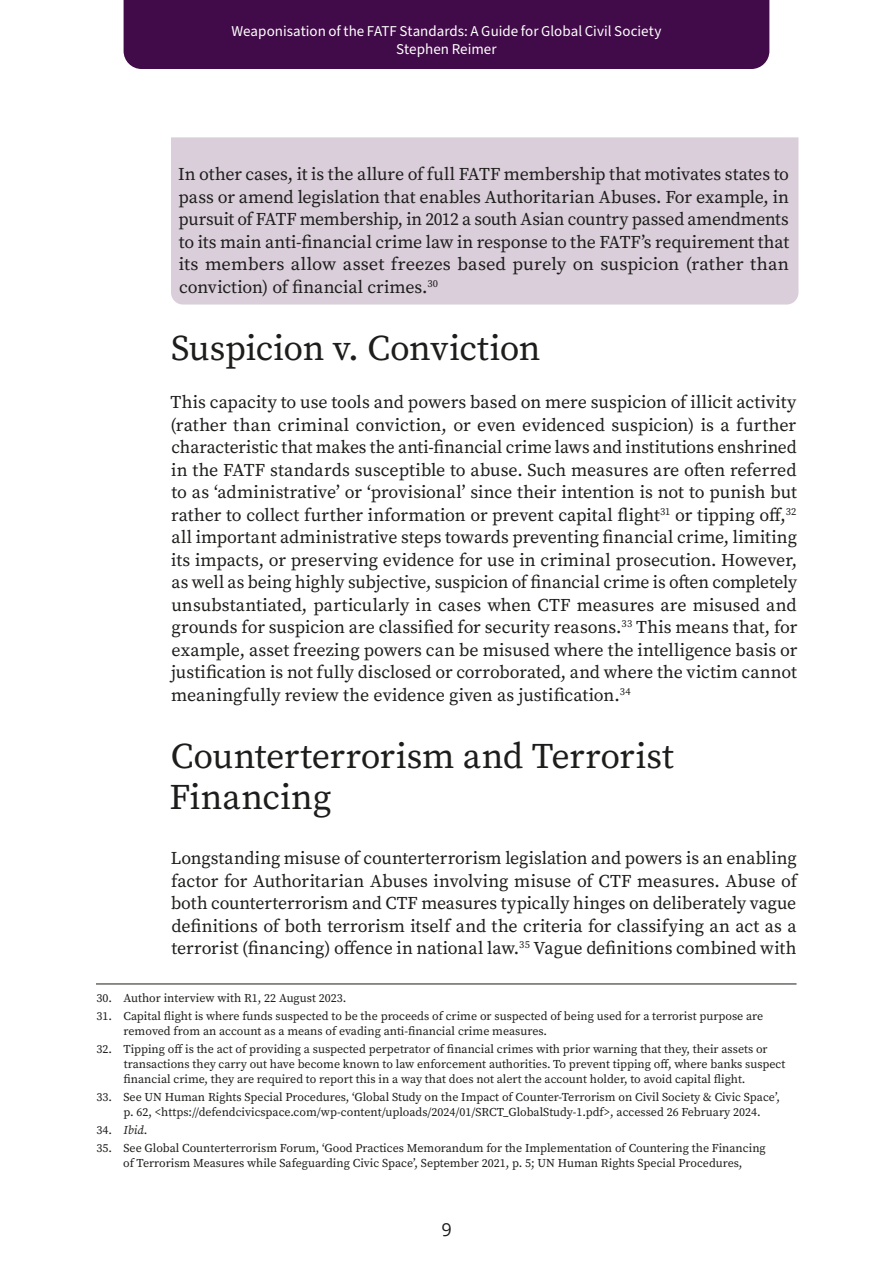
<style>
.page{position:relative;width:893px;height:1263px;background:#fff}
.page>*{position:absolute;margin:0;border:0;box-sizing:border-box;transform-origin:0 0}
.Heading_1{font:36px/40.5px "Source Serif Variable";letter-spacing:-.01em;color:#1d1d1b}
.Shaded_Text_Box_End{font:18px/22.5px "Source Serif Variable";letter-spacing:-.005em;color:#1d1d1b;text-align:justify}
.t1{font:18px "Open Sans";color:#1d1d1b}
.t2{font:15px/18px "Source Sans Pro";color:#fff;text-align:center}
.Footnote_Text{font:12px/15px "Source Serif Variable";color:#1d1d1b}
.s1{font-style:italic}
</style>
<div class="page">
<div style="left:124px;top:0;width:645px;height:69px;background:#410a48"></div>
<div style="left:171px;top:137px;width:627px;height:168px;background:#d9ceda"></div>
<hr style="left:96px;top:984px;width:701px;height:1px;background:#1d1d1b">
<p class="t2" style="left:232px;top:23px;width:431px">Weaponisation of the FATF Standards: A Guide for Global Civil Society<br>Stephen Reimer</p>
<p class="Shaded_Text_Box_End" style="left:178px;top:163px;width:613px">In other cases, it is the allure of full FATF membership that motivates states to pass or amend legislation that enables Authoritarian Abuses. For example, in pursuit of FATF membership, in 2012 a south Asian country passed amendments to its main anti-financial crime law in response to the FATF’s requirement that its members allow asset freezes based purely on suspicion (rather than conviction) of financial crimes.<sup>30</sup></p>
<p class="Heading_1" style="left:171px;top:328px;width:371px">Suspicion v. Conviction</p>
<p class="Shaded_Text_Box_End" style="left:170px;top:391px;width:629px">This capacity to use tools and powers based on mere suspicion of illicit activity (rather than criminal conviction, or even evidenced suspicion) is a further characteristic that makes the anti-financial crime laws and institutions enshrined in the FATF standards susceptible to abuse. Such measures are often referred to as ‘administrative’ or ‘provisional’ since their intention is not to punish but rather to collect further information or prevent capital flight<sup>31</sup> or tipping off,<sup>32 </sup>all important administrative steps towards preventing financial crime, limiting its impacts, or preserving evidence for use in criminal prosecution. However, as well as being highly subjective, suspicion of financial crime is often completely unsubstantiated, particularly in cases when CTF measures are misused and grounds for suspicion are classified for security reasons.<sup>33</sup> This means that, for example, asset freezing powers can be misused where the intelligence basis or justification is not fully disclosed or corroborated, and where the victim cannot meaningfully review the evidence given as justification.<sup>34</sup></p>
<p class="Heading_1" style="left:169px;top:736px;width:506px">Counterterrorism and Terrorist<br>Financing</p>
<p class="Shaded_Text_Box_End" style="left:171px;top:847px;width:628px">Longstanding misuse of counterterrorism legislation and powers is an enabling factor for Authoritarian Abuses involving misuse of CTF measures. Abuse of both counterterrorism and CTF measures typically hinges on deliberately vague definitions of both terrorism itself and the criteria for classifying an act as a terrorist (financing) offence in national law.<sup>35</sup> Vague definitions combined with</p>
<p class="Footnote_Text" style="left:96px;top:990px;width:251px">30. Author interview with R1, 22 August 2023.</p>
<p class="Footnote_Text" style="left:124px;top:1008px;width:641px;text-indent:-27px">31. Capital flight is where funds suspected to be the proceeds of crime or suspected of being used for a terrorist purpose are removed from an account as a means of evading anti-financial crime measures.</p>
<p class="Footnote_Text" style="left:124px;top:1041px;width:663px;text-indent:-27px">32. Tipping off is the act of providing a suspected perpetrator of financial crimes with prior warning that they, their assets or transactions they carry out have become known to law enforcement authorities. To prevent tipping off, where banks suspect financial crime, they are required to report this in a way that does not alert the account holder, to avoid capital flight.</p>
<p class="Footnote_Text" style="left:123px;top:1089px;width:658px;text-indent:-27px">33. See UN Human Rights Special Procedures, ‘Global Study on the Impact of Counter-Terrorism on Civil Society &amp; Civic Space’, p. 62, &lt;https://defendcivicspace.com/wp-content/uploads/2024/01/SRCT_GlobalStudy-1.pdf&gt;, accessed 26 February 2024.</p>
<p class="Footnote_Text" style="left:96px;top:1122px;width:52px">34. <span class="s1">Ibid</span>.</p>
<p class="Footnote_Text" style="left:96px;top:1140px;width:671px;text-align:center">35. See Global Counterterrorism Forum, ‘Good Practices Memorandum for the Implementation of Countering the Financing of Terrorism Measures while Safeguarding Civic Space’, September 2021, p. 5; UN Human Rights Special Procedures,</p>
<p class="t1" style="left:442px;top:1217px;width:12px">9</p>
</div>
